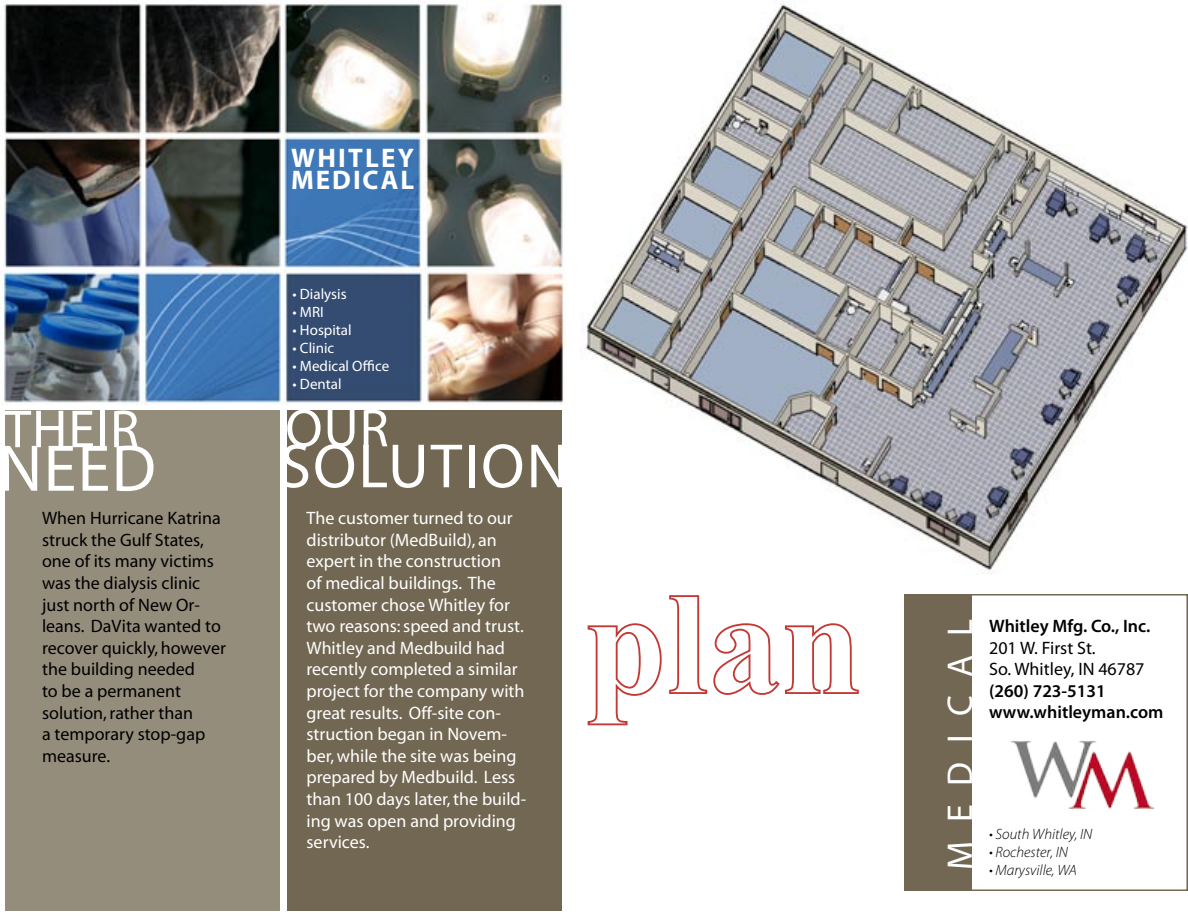
<style>
.page{position:relative;width:1188px;height:918px;background:#fff}
.page>*{position:absolute;margin:0;border:0;box-sizing:border-box;transform-origin:0 0}
.t1{font:66.45px "Myriad Pro";color:#fff}
.t2{font:63px "Myriad Pro";letter-spacing:.03em;color:#fff}
.t3{font:54px "Myriad Pro";letter-spacing:.02em;color:#fff}
.t4{font:36px "Myriad Pro";letter-spacing:.515em;color:#fff}
.t5{font:700 27px "Myriad";letter-spacing:.08em;color:#fff}
.t6{font:18px/21.6px "Myriad";color:#fff}
.t7{font:18px/21.6px "Myriad";color:#000}
.t8{font:600 18px "Myriad Pro";color:#000}
.t9{font:18px "Myriad Pro";color:#000}
.t10{font:15px "Myriad Pro";color:#fff}
.t11{font:italic 300 15px "Myriad Pro";color:#000}
</style>
<div class="page">
<img style="left:580px;top:2px;width:608px;height:572px">
<img style="left:0;top:2px;width:567px;height:403px">
<div style="left:5px;top:410px;width:274px;height:500px;background:#958d7c"></div>
<div style="left:288px;top:410px;width:274px;height:500px;background:#726752"></div>
<div style="left:904px;top:594px;width:284px;height:297px;border:2px solid #726752"></div>
<div style="left:904px;top:594px;width:68px;height:297px;background:#726752"></div>
<img style="left:1010px;top:740px;width:145px;height:69px">
<svg style="left:587px;top:595px;width:272px;height:131px"></svg>
<p class="t5" style="left:291px;top:144px;width:125px">WHITLEY</p>
<p class="t5" style="left:291px;top:166px;width:125px">MEDICAL</p>
<p class="t3" style="left:4px;top:400px;width:136px">THEIR</p>
<p class="t1" style="left:-1px;top:432px;width:159px">NEED</p>
<p class="t10" style="left:293px;top:286px;width:56px">• Dialysis</p>
<p class="t10" style="left:293px;top:304px;width:33px">• MRI</p>
<p class="t10" style="left:293px;top:322px;width:61px">• Hospital</p>
<p class="t10" style="left:293px;top:340px;width:43px">• Clinic</p>
<p class="t10" style="left:293px;top:358px;width:98px">• Medical Office</p>
<p class="t10" style="left:293px;top:376px;width:50px">• Dental</p>
<p class="t3" style="left:285px;top:399px;width:105px">OUR</p>
<p class="t2" style="left:280px;top:432px;width:290px">SOLUTION</p>
<p class="t7" style="left:42px;top:508px;width:185px">When Hurricane Katrina struck the Gulf States, one of its many victims was the dialysis clinic just north of New Or&shy;leans. DaVita wanted to recover quickly, however the building needed<br>to be a permanent solution, rather than<br>a temporary stop-gap measure.</p>
<p class="t6" style="left:307px;top:508px;width:221px">The customer turned to our distributor (MedBuild), an expert in the construction<br>of medical buildings. The customer chose Whitley for two reasons: speed and trust.<br>Whitley and Medbuild had recently completed a similar project for the company with great results. Off-site con&shy;struction began in Novem&shy;ber, while the site was being prepared by Medbuild. Less than 100 days later, the build&shy;ing was open and providing services.</p>
<p class="t4" style="left:940px;top:870px;width:252px;rotate:-90deg">MEDICAL</p>
<p class="t8" style="left:989px;top:616px;width:163px">Whitley Mfg. Co., Inc.</p>
<p class="t9" style="left:989px;top:638px;width:108px">201 W. First St.</p>
<p class="t9" style="left:989px;top:659px;width:157px">So. Whitley, IN 46787</p>
<p class="t8" style="left:989px;top:681px;width:118px">(260) 723-5131</p>
<p class="t8" style="left:989px;top:702px;width:176px">www.whitleyman.com</p>
<p class="t11" style="left:989px;top:826px;width:105px">• South Whitley, IN</p>
<p class="t11" style="left:989px;top:844px;width:80px">• Rochester, IN</p>
<p class="t11" style="left:989px;top:862px;width:89px">• Marysville, WA</p>
</div>
